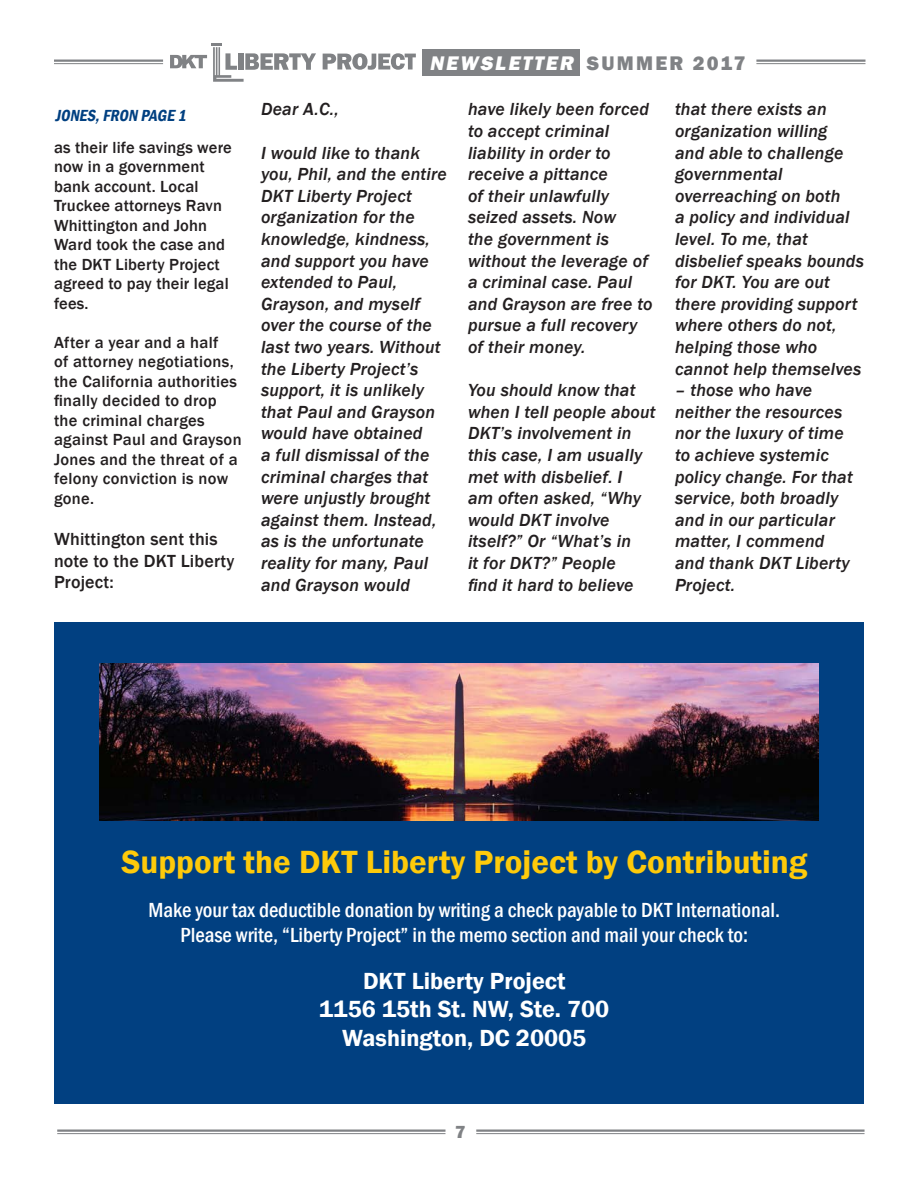
<style>
.page{position:relative;width:918px;height:1188px;background:#fff}
.page>*{position:absolute;margin:0;border:0;box-sizing:border-box;transform-origin:0 0}
.t1{font:600 33px "Franklin Gothic";color:#feca0a}
.t2{font:600 24px/28.8px "Franklin Gothic";color:#fff;text-align:center}
.t3{font:500 condensed 21px/25.2px "Franklin Gothic";color:#fff;text-align:center}
.t4{font:italic 800 20.25px "Franklin Gothic";color:#fff}
.t5{font:italic 500 18px/21.6px "Franklin Gothic";letter-spacing:.01em;color:#231f20}
.t6{font:500 18px/21.6px "Franklin Gothic";letter-spacing:.01em;color:#231f20}
.t7{font:800 18px "Franklin Gothic";color:#808285}
.t8{font:500 16.5px/19.5px "Franklin Gothic";letter-spacing:.01em;color:#231f20}
.t9{font:italic 600 condensed 16.5px "Franklin Gothic";color:#014081}
.s1{font-style:normal;color:#808285}
</style>
<div class="page">
<hr style="left:57px;top:1130px;width:388px;height:2px;background:#808285">
<hr style="left:57px;top:1133px;width:388px;height:1px;background:#808285">
<hr style="left:476px;top:1130px;width:389px;height:2px;background:#808285">
<hr style="left:476px;top:1133px;width:389px;height:1px;background:#808285">
<div style="left:54px;top:622px;width:810px;height:482px;background:#014081"></div>
<div style="left:423px;top:49px;width:157px;height:27px;background:#808285"></div>
<hr style="left:54px;top:60px;width:109px;height:2px;background:#808285">
<hr style="left:54px;top:63px;width:109px;height:1px;background:#808285">
<hr style="left:756px;top:60px;width:110px;height:2px;background:#808285">
<hr style="left:756px;top:63px;width:110px;height:1px;background:#808285">
<svg style="left:323px;top:53px;width:93px;height:17px"></svg>
<svg style="left:170px;top:43px;width:146px;height:39px"></svg>
<img style="left:99px;top:663px;width:720px;height:158px">
<p class="t9" style="left:55px;top:105px;width:136px">JONES,FRON PAGE 1</p>
<p class="t8" style="left:54px;top:138px;width:179px">as their life savings were now in a government bank account. Local<br>Truckee attorneys Ravn<br>Whittington and John<br>Ward took the case and the DKT Liberty Project agreed to pay their legal fees.</p>
<p class="t8" style="left:54px;top:333px;width:189px">After a year and a half<br>of attorney negotiations, the California authorities finally decided to drop the criminal charges against Paul and Grayson<br>Jones and the threat of a felony conviction is now gone.</p>
<p class="t6" style="left:54px;top:528px;width:182px">Whittington sent this note to the DKT Liberty<br>Project:</p>
<p class="t4" style="left:430px;top:50px;width:318px">NEWSLETTER <span class="s1">SUMMER 2017</span></p>
<p class="t5" style="left:261px;top:99px;width:79px">Dear A.C.,</p>
<p class="t5" style="left:261px;top:142px;width:187px">I would like to thank you, Phil, and the entire<br>DKT Liberty Project organization for the knowledge, kindness, and support you have extended to Paul,<br>Grayson, and myself over the course of the last two years. Without the Liberty Project’s support, it is unlikely that Paul and Grayson would have obtained<br>a full dismissal of the criminal charges that were unjustly brought against them. Instead, as is the unfortunate reality for many, Paul and Grayson would</p>
<p class="t5" style="left:468px;top:99px;width:186px">have likely been forced to accept criminal liability in order to receive a pittance<br>of their unlawfully seized assets. Now<br>the government is without the leverage of a criminal case. Paul and Grayson are free to pursue a full recovery of their money.</p>
<p class="t5" style="left:468px;top:380px;width:189px">You should know that when I tell people about<br>DKT’s involvement in this case, I am usually met with disbelief. I<br>am often asked, “Why would DKT involve itself?” Or “What’s in<br>it for DKT?” People<br>find it hard to believe</p>
<p class="t5" style="left:675px;top:99px;width:190px">that there exists an organization willing<br>and able to challenge governmental overreaching on both<br>a policy and individual level. To me, that disbelief speaks bounds for DKT. You are out there providing support where others do not, helping those who cannot help themselves</p>
<p class="t5" style="left:675px;top:380px;width:179px">– those who have neither the resources nor the luxury of time to achieve systemic policy change. For that service, both broadly and in our particular matter, I commend and thank DKT Liberty<br>Project.</p>
<p class="t1" style="left:121px;top:842px;width:687px">Support the DKT Liberty Project by Contributing</p>
<p class="t3" style="left:149px;top:897px;width:633px">Make your tax deductible donation by writing a check payable to DKT International.<br>Please write, “Liberty Project” in the memo section and mail your check to:</p>
<p class="t2" style="left:319px;top:966px;width:292px">DKT Liberty Project<br>1156 15th St. NW, Ste. 700</p>
<p class="t2" style="left:342px;top:1024px;width:245px">Washington, DC 20005</p>
<p class="t7" style="left:455px;top:1120px;width:12px">7</p>
</div>
